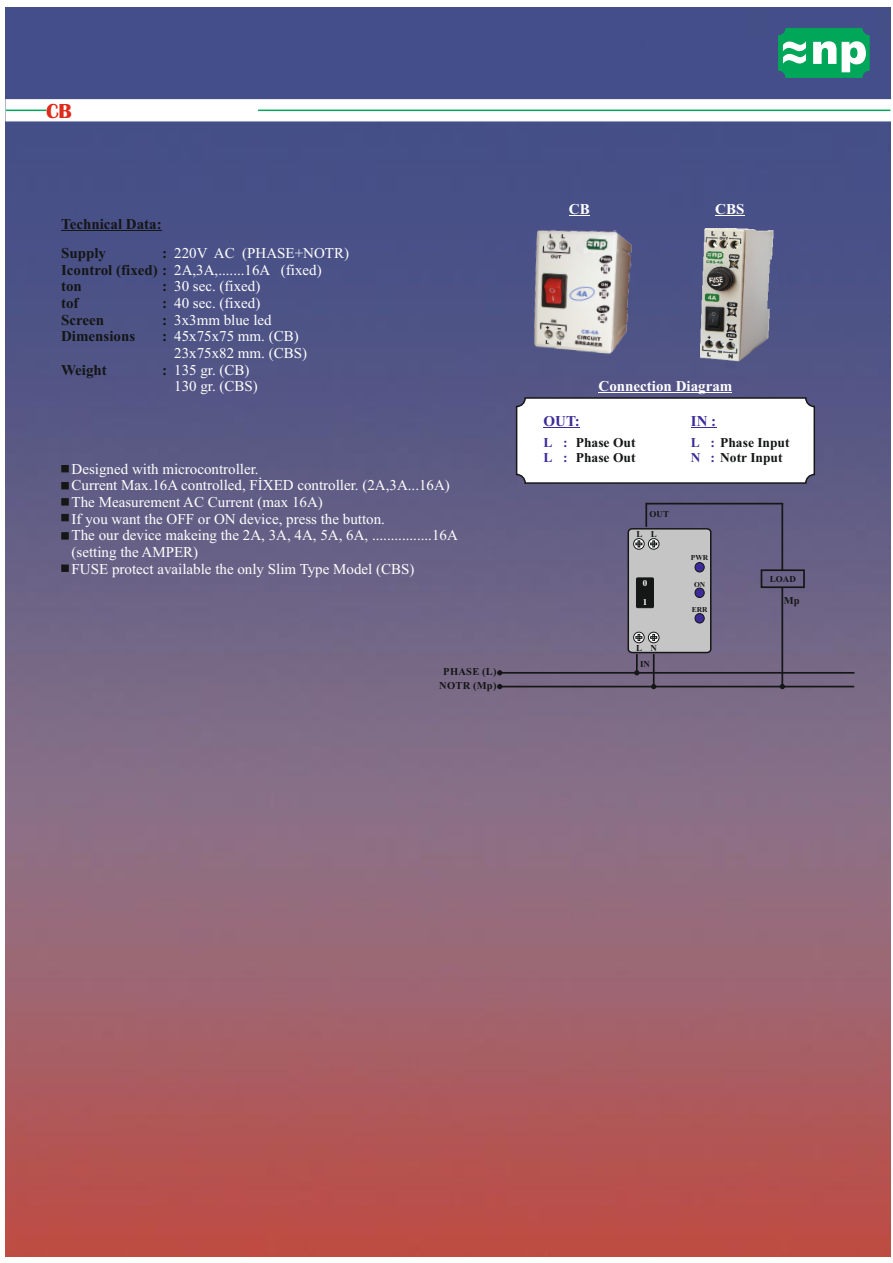
<style>
.page{position:relative;width:893px;height:1263px;background:#fff}
.page>*{position:absolute;margin:0;border:0;box-sizing:border-box;transform-origin:0 0}
.t1{font:700 21px "Britannic";color:#dd2b1c}
.t2{font:15px/16.6px "Times New Roman";color:#fff}
.t3{font:700 15px/16.6px "Times New Roman";color:#151616}
.t4{font:700 15px "Times New Roman";color:#fff}
.t5{font:700 15px "Times New Roman";color:#3c2b99}
.t6{font:700 13.5px/15px "Times New Roman";color:#151616}
.t7{font:700 13.5px/15px "Times New Roman";color:#3c2b99}
.t8{font:700 10.5px/13.5px "Times New Roman";letter-spacing:.025em;color:#151616;text-align:center}
.t9{font:700 9px "Times New Roman";color:#151616}
.t10{font:700 9px/19.2px "Times New Roman";color:#fff}
.t11{font:700 7.5px "Times New Roman";color:#151616}
.s1{color:#3c2b99}
</style>
<div class="page">
<img style="left:6px;top:7px;width:884px;height:1249px">
<div style="left:778px;top:28px;width:91px;height:50px;background:#00a759;border:1px solid #00a759;border-radius:7px"></div>
<svg style="left:813px;top:41px;width:53px;height:31px"></svg>
<svg style="left:783px;top:41px;width:23px;height:23px"></svg>
<svg style="left:6px;top:99px;width:885px;height:22px"></svg>
<hr style="left:6px;top:110px;width:40px;height:1px;background:#00a759">
<hr style="left:258px;top:110px;width:632px;height:1px;background:#00a759">
<hr style="left:61px;top:230px;width:101px;height:1px;background:#151616">
<hr style="left:599px;top:392px;width:133px;height:1px;background:#fff">
<div style="left:516px;top:397px;width:299px;height:87px;background:#fff;border:1px solid #151616;border-radius:9px"></div>
<hr style="left:544px;top:427px;width:36px;height:1px;background:#3c2b99">
<svg style="left:691px;top:427px;width:25px;height:1px"></svg>
<hr style="left:501px;top:672px;width:353px;height:2px;background:#151616">
<hr style="left:501px;top:686px;width:353px;height:1px;background:#151616">
<svg style="left:497px;top:670px;width:5px;height:5px"></svg>
<svg style="left:497px;top:684px;width:5px;height:5px"></svg>
<svg style="left:635px;top:654px;width:4px;height:21px"></svg>
<hr style="left:653px;top:654px;width:2px;height:34px;background:#151616">
<svg style="left:651px;top:684px;width:5px;height:5px"></svg>
<hr style="left:646px;top:503px;width:137px;height:1px;background:#151616">
<hr style="left:781px;top:587px;width:2px;height:100px;background:#151616">
<div style="left:761px;top:569px;width:44px;height:19px;border:2px solid #151616"></div>
<hr style="left:781px;top:504px;width:2px;height:66px;background:#151616">
<svg style="left:780px;top:684px;width:5px;height:5px"></svg>
<div style="left:628px;top:528px;width:83px;height:125px;background:#c5c5c5;border:1px solid #151616;border-radius:4px"></div>
<svg style="left:633px;top:632px;width:11px;height:11px"></svg>
<svg style="left:648px;top:632px;width:11px;height:11px"></svg>
<svg style="left:633px;top:538px;width:11px;height:11px"></svg>
<svg style="left:648px;top:538px;width:11px;height:11px"></svg>
<svg style="left:635px;top:540px;width:7px;height:7px"></svg>
<svg style="left:650px;top:540px;width:7px;height:7px"></svg>
<svg style="left:635px;top:634px;width:7px;height:7px"></svg>
<svg style="left:650px;top:634px;width:7px;height:7px"></svg>
<hr style="left:645px;top:503px;width:2px;height:24px;background:#151616">
<div style="left:695px;top:562px;width:9px;height:10px;background:#3c2b99;border:1px solid #151616;border-radius:50%"></div>
<div style="left:695px;top:588px;width:9px;height:10px;background:#3c2b99;border:1px solid #151616;border-radius:50%"></div>
<div style="left:695px;top:613px;width:9px;height:10px;background:#3c2b99;border:1px solid #151616;border-radius:50%"></div>
<div style="left:636px;top:578px;width:18px;height:30px;background:#151616;border:1px solid #151616"></div>
<svg style="left:62px;top:465px;width:7px;height:7px"></svg>
<svg style="left:62px;top:482px;width:7px;height:7px"></svg>
<svg style="left:62px;top:498px;width:7px;height:7px"></svg>
<svg style="left:62px;top:514px;width:7px;height:7px"></svg>
<svg style="left:62px;top:532px;width:7px;height:7px"></svg>
<img style="left:524px;top:225px;width:115px;height:135px">
<svg style="left:569px;top:216px;width:21px;height:1px"></svg>
<img style="left:700px;top:228px;width:73px;height:133px">
<svg style="left:715px;top:216px;width:29px;height:1px"></svg>
<svg style="left:62px;top:565px;width:7px;height:7px"></svg>
<h1 class="t1" style="left:46px;top:104px;width:27px">CB</h1>
<p class="t3" style="left:61px;top:210px;width:102px;line-height:29.7px">Technical Data:<br>Supply</p>
<p class="t3" style="left:61px;top:263px;width:108px">Icontrol (fixed) : ton<br>tof<br>Screen<br>Dimensions</p>
<p class="t3" style="left:61px;top:363px;width:47px">Weight</p>
<p class="t3" style="left:162px;top:246px;width:6px">:</p>
<p class="t3" style="left:162px;top:280px;width:6px;text-align:justify">: : : :</p>
<p class="t3" style="left:162px;top:363px;width:6px">:</p>
<p class="t2" style="left:174px;top:246px;width:176px">220V AC (PHASE+NOTR)<br>2A,3A,.......16A (fixed)<br>30 sec. (fixed)<br>40 sec. (fixed)<br>3x3mm blue led<br>45x75x75 mm. (CB)<br>23x75x82 mm. (CBS)<br>135 gr. (CB)<br>130 gr. (CBS)</p>
<p class="t2" style="left:72px;top:462px;width:388px">Designed with microcontroller.<br>Current Max.16A controlled, FİXED controller. (2A,3A...16A)<br>The Measurement AC Current (max 16A)<br>If you want the OFF or ON device, press the button.<br>The our device makeing the 2A, 3A, 4A, 5A, 6A, ................16A (setting the AMPER)<br>FUSE protect available the only Slim Type Model (CBS)</p>
<p class="t8" style="left:439px;top:666px;width:59px">PHASE (L)<br>NOTR (Mp)</p>
<p class="t4" style="left:569px;top:204px;width:22px">CB</p>
<p class="t4" style="left:715px;top:204px;width:31px">CBS</p>
<p class="t4" style="left:599px;top:381px;width:135px">Connection Diagram</p>
<p class="t5" style="left:544px;top:416px;width:38px">OUT:</p>
<p class="t7" style="left:544px;top:437px;width:11px">L<br>L</p>
<p class="t7" style="left:563px;top:437px;width:6px">: :</p>
<p class="t6" style="left:576px;top:437px;width:61px">Phase Out<br>Phase Out</p>
<p class="t9" style="left:649px;top:511px;width:21px">OUT</p>
<p class="t9" style="left:636px;top:531px;width:22px">L L</p>
<p class="t10" style="left:643px;top:574px;width:6px">0<br>1</p>
<p class="t9" style="left:636px;top:645px;width:23px">L N</p>
<p class="t9" style="left:640px;top:661px;width:11px">IN</p>
<p class="t5" style="left:691px;top:416px;width:27px">IN :</p>
<p class="t7" style="left:691px;top:437px;width:11px">L<br>N</p>
<p class="t6" style="left:710px;top:437px;width:81px"><span class="s1">:</span> Phase Input <span class="s1">:</span> Notr Input</p>
<p class="t11" style="left:691px;top:555px;width:19px">PWR</p>
<p class="t11" style="left:694px;top:582px;width:13px">ON</p>
<p class="t11" style="left:692px;top:607px;width:17px">ERR</p>
<p class="t9" style="left:770px;top:576px;width:28px">LOAD</p>
<p class="t8" style="left:784px;top:595px;width:17px">Mp</p>
</div>
